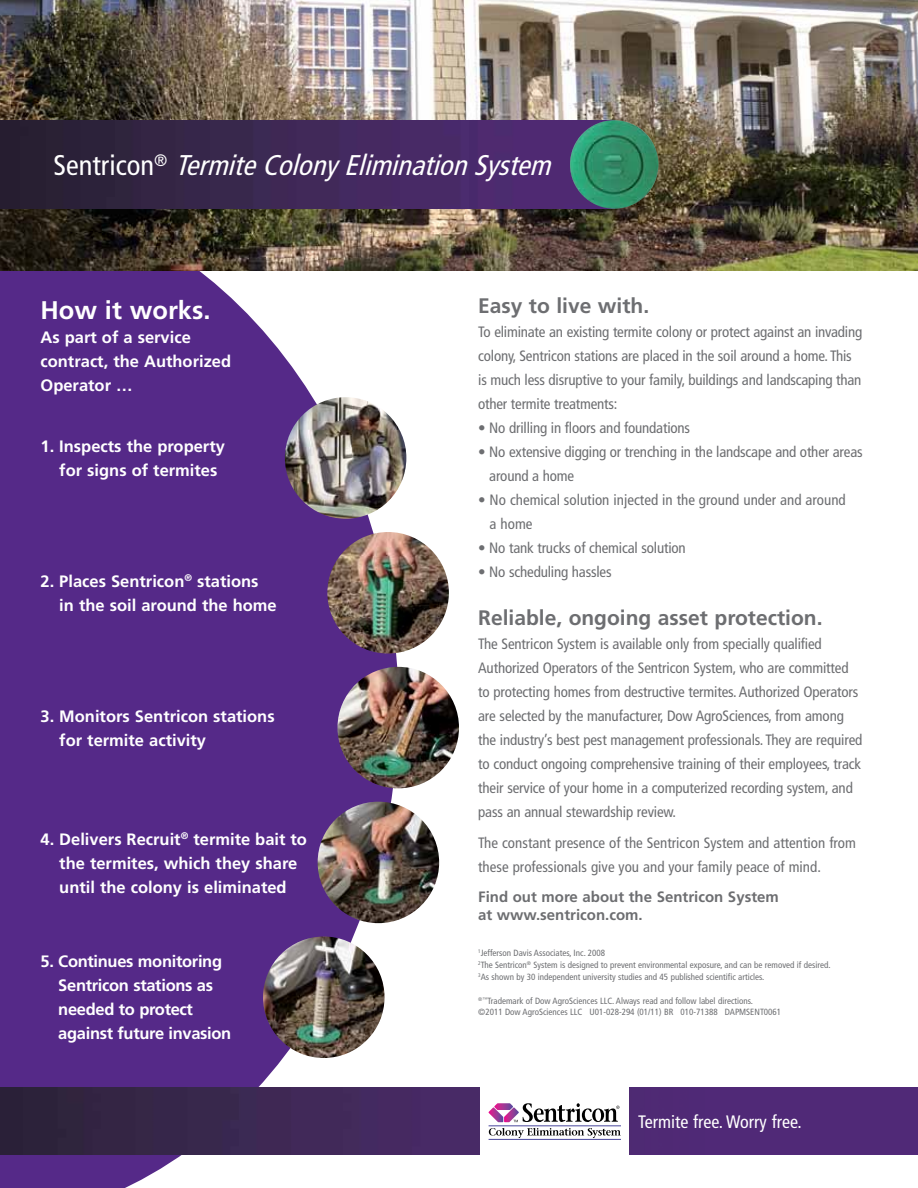
<style>
.page{position:relative;width:918px;height:1188px;background:#fff}
.page>*{position:absolute;margin:0;border:0;box-sizing:border-box;transform-origin:0 0}
.t1{font:italic condensed 28.5px "Frutiger";color:#fff}
.t2{font:700 25.5px "Frutiger";color:#fff}
.t3{font:700 21px "Frutiger";color:#6d6e71}
.t4{font:condensed 18px "Frutiger";color:#fff}
.t5{font:700 16.5px/24px "Frutiger";color:#fff}
.t6{font:700 16.5px/24px "Frutiger";letter-spacing:-.02em;color:#fff}
.t7{font:condensed 15px/24px "Frutiger";letter-spacing:-.01em;color:#6d6e71}
.t8{font:700 15px/18px "Frutiger";color:#6d6e71}
.t9{font:condensed 9px/12px "Frutiger";color:#6d6e71}
.s1{font-style:normal}
</style>
<div class="page">
<svg style="left:0;top:270px;width:398px;height:918px;fill:#552988"></svg>
<img style="left:285px;top:397px;width:121px;height:122px;border-radius:61px">
<img style="left:327px;top:532px;width:122px;height:122px;border-radius:61px">
<img style="left:318px;top:802px;width:121px;height:121px;border-radius:61px">
<img style="left:338px;top:667px;width:121px;height:121px;border-radius:61px">
<img style="left:263px;top:936px;width:122px;height:122px;border-radius:61px">
<img style="left:0;top:0;width:918px;height:270px">
<img style="left:0;top:120px;width:608px;height:89px">
<img style="left:570px;top:120px;width:89px;height:89px;border-radius:44px">
<img style="left:0;top:1088px;width:479px;height:66px">
<hr style="left:489px;top:1126px;width:132px;height:1px;background:#49479d">
<hr style="left:489px;top:1139px;width:132px;height:1px;background:#49479d">
<svg style="left:489px;top:1128px;width:132px;height:10px"></svg>
<svg style="left:489px;top:1103px;width:130px;height:19px"></svg>
<div style="left:630px;top:1088px;width:288px;height:66px;background:#502977"></div>
<h1 class="t1" style="left:53px;top:149px;width:507px"><span class="s1">S e n t r i c o n</span> <sup>®</sup> TermiteColonyEliminationSystem</h1>
<h2 class="t2" style="left:40px;top:295px;width:172px">How it works.</h2>
<p class="t5" style="left:40px;top:325px;width:192px">As part of a service contract, the Authorized<br>Operator …</p>
<p class="t5" style="left:59px;top:435px;width:167px;text-indent:-19px">1. Inspects the property for signs of termites</p>
<p class="t5" style="left:59px;top:569px;width:219px;text-indent:-19px">2. Places Sentricon<sup>®</sup> stations in the soil around the home</p>
<p class="t5" style="left:59px;top:704px;width:217px;text-indent:-19px">3. Monitors Sentricon stations for termite activity</p>
<p class="t5" style="left:40px;top:827px;width:268px;text-align:center">4. Delivers Recruit<sup>®</sup> termite bait to the termites, which they share until the colony is eliminated</p>
<p class="t6" style="left:58px;top:950px;width:175px;text-indent:-18px">5. Continues monitoring<br>Sentricon stations as needed to protect against future invasion</p>
<h3 class="t3" style="left:478px;top:293px;width:173px">Easy to live with.</h3>
<p class="t7" style="left:478px;top:320px;width:386px">To eliminate an existing termite colony or protect against an invading colony, Sentricon stations are placed in the soil around a home. This is much less disruptive to your family, buildings and landscaping than other termite treatments:</p>
<p class="t7" style="left:478px;top:416px;width:213px">• No drilling in floors and foundations</p>
<p class="t7" style="left:489px;top:440px;width:375px;text-indent:-11px">• No extensive digging or trenching in the landscape and other areas around a home</p>
<p class="t7" style="left:490px;top:488px;width:358px;text-indent:-11px">• No chemical solution injected in the ground under and around a home</p>
<p class="t7" style="left:478px;top:536px;width:209px">• No tank trucks of chemical solution</p>
<p class="t7" style="left:478px;top:560px;width:135px">• No scheduling hassles</p>
<h3 class="t3" style="left:478px;top:605px;width:346px">Reliable, ongoing asset protection.</h3>
<p class="t7" style="left:478px;top:632px;width:386px">The Sentricon System is available only from specially qualified Authorized Operators of the Sentricon System, who are committed to protecting homes from destructive termites. Authorized Operators are selected by the manufacturer, Dow AgroSciences, from among the industry’s best pest management professionals. They are required to conduct ongoing comprehensive training of their employees, track their service of your home in a computerized recording system, and pass an annual stewardship review.</p>
<p class="t7" style="left:478px;top:830px;width:379px">The constant presence of the Sentricon System and attention from these professionals give you and your family peace of mind.</p>
<p class="t8" style="left:478px;top:888px;width:302px">Find out more about the Sentricon System at www.sentricon.com.</p>
<p class="t9" style="left:478px;top:946px;width:354px"><sup>1</sup>Jefferson Davis Associates, Inc. 2008<br><sup>2</sup>The Sentricon<sup>®</sup> System is designed to prevent environmental exposure, and can be removed if desired.<br><sup>3</sup>As shown by 30 independent university studies and 45 published scientific articles.</p>
<p class="t9" style="left:478px;top:994px;width:305px"><sup>®™</sup>Trademark of Dow AgroSciences LLC. Always read and follow label directions.<br>©2011 Dow AgroSciences LLC U01-028-294 (01/11) BR 010-71388 DAPMSENT0061</p>
<p class="t4" style="left:638px;top:1111px;width:165px">Termite free. Worry free.</p>
</div>
